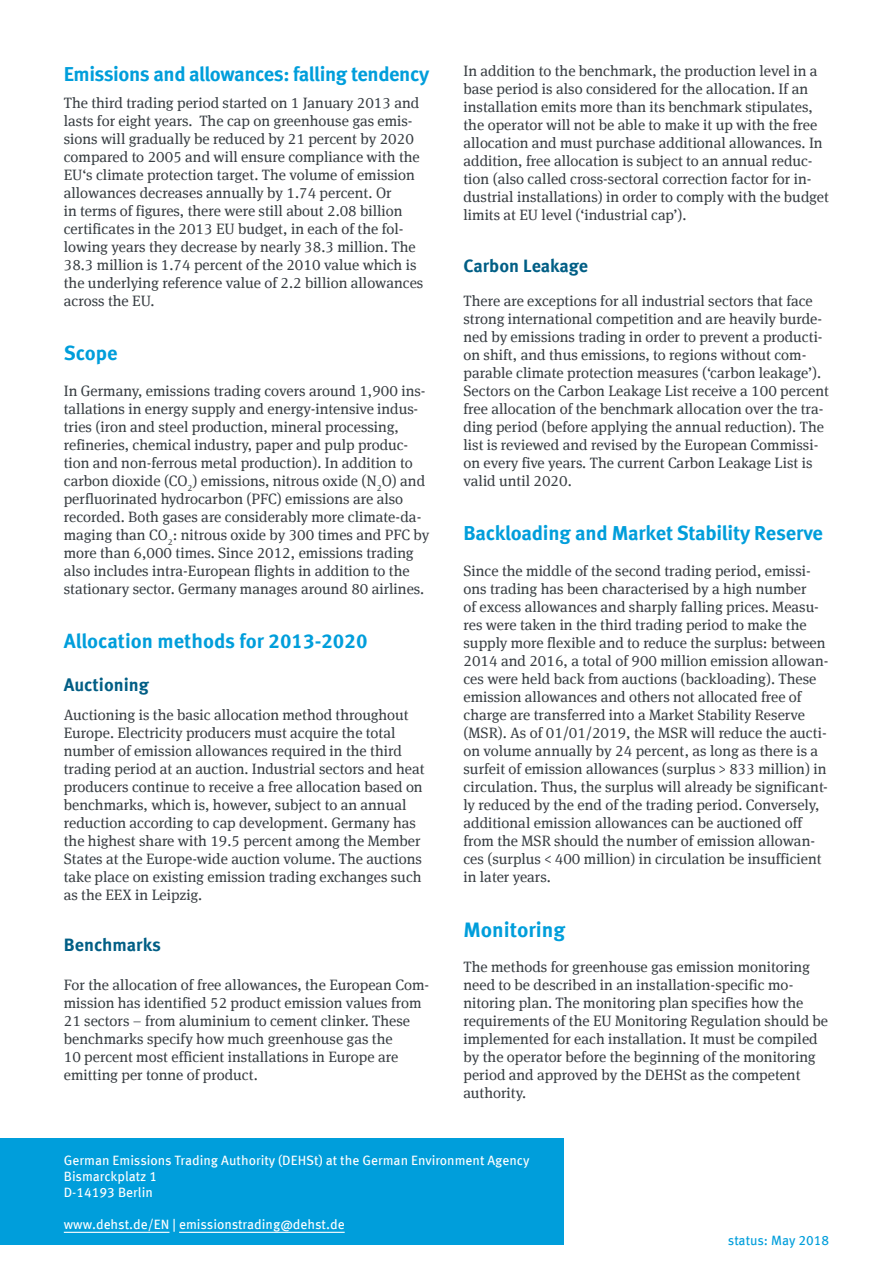
<style>
.page{position:relative;width:893px;height:1263px;background:#fff}
.page>*{position:absolute;margin:0;border:0;box-sizing:border-box;transform-origin:0 0}
.Überschrift_1{font:700 21px "Meta Offc";color:#009edb}
.Überschrift_1-2{font:700 20.25px "Meta Offc";letter-spacing:-.015em;color:#009edb}
.Überschrift_2{font:700 18px "Meta Offc";color:#005e85}
.Fließtext{font:15px/18px "Meta Serif Offc";color:#373d42}
.Rückseite{font:13.5px "Meta Offc";color:#fff}
.Titel{font:13.5px "Meta Offc";letter-spacing:-.005em;color:#009edb}
</style>
<div class="page">
<div style="left:0;top:1138px;width:563px;height:107px;background:#009edb"></div>
<hr style="left:64px;top:1232px;width:105px;height:1px;background:#fff">
<hr style="left:179px;top:1232px;width:166px;height:1px;background:#fff">
<p class="Überschrift_1-2" style="left:64px;top:62px;width:367px">Emissions and allowances: falling tendency</p>
<p class="Fließtext" style="left:64px;top:94px;width:361px">The third trading period started on 1 January 2013 and lasts for eight years. The cap on greenhouse gas emis&shy;sions will gradually be reduced by 21 percent by 2020 compared to 2005 and will ensure compliance with the EU‘s climate protection target. The volume of emission allowances decreases annually by 1.74 percent. Or<br>in terms of figures, there were still about 2.08 billion certificates in the 2013 EU budget, in each of the fol&shy;lowing years they decrease by nearly 38.3 million. The 38.3 million is 1.74 percent of the 2010 value which is the underlying reference value of 2.2 billion allowances across the EU.</p>
<p class="Überschrift_1-2" style="left:64px;top:341px;width:55px">Scope</p>
<p class="Fließtext" style="left:64px;top:382px;width:367px">In Germany, emissions trading covers around 1,900 ins&shy;tallations in energy supply and energy-intensive indus&shy;tries (iron and steel production, mineral processing, refineries, chemical industry, paper and pulp produc&shy;tion and non-ferrous metal production). In addition to carbon dioxide (CO<sub>2</sub>) emissions, nitrous oxide (N<sub>2</sub>O) and perfluorinated hydrocarbon (PFC) emissions are also recorded. Both gases are considerably more climate-da&shy;maging than CO<sub>2</sub>: nitrous oxide by 300 times and PFC by more than 6,000 times. Since 2012, emissions trading also includes intra-European flights in addition to the stationary sector. Germany manages around 80 airlines.</p>
<p class="Überschrift_1-2" style="left:64px;top:629px;width:305px">Allocation methods for 2013-2020</p>
<p class="Überschrift_2" style="left:64px;top:674px;width:87px">Auctioning</p>
<p class="Fließtext" style="left:64px;top:706px;width:362px">Auctioning is the basic allocation method throughout Europe. Electricity producers must acquire the total number of emission allowances required in the third trading period at an auction. Industrial sectors and heat producers continue to receive a free allocation based on benchmarks, which is, however, subject to an annual reduction according to cap development. Germany has the highest share with 19.5 percent among the Member States at the Europe-wide auction volume. The auctions take place on existing emission trading exchanges such as the EEX in Leipzig.</p>
<p class="Überschrift_2" style="left:64px;top:934px;width:99px">Benchmarks</p>
<p class="Fließtext" style="left:64px;top:976px;width:367px">For the allocation of free allowances, the European Com&shy;mission has identified 52 product emission values from 21 sectors – from aluminium to cement clinker. These benchmarks specify how much greenhouse gas the<br>10 percent most efficient installations in Europe are emitting per tonne of product.</p>
<p class="Fließtext" style="left:463px;top:62px;width:367px">In addition to the benchmark, the production level in a base period is also considered for the allocation. If an installation emits more than its benchmark stipulates, the operator will not be able to make it up with the free allocation and must purchase additional allowances. In addition, free allocation is subject to an annual reduc&shy;tion (also called cross-sectoral correction factor for in&shy;dustrial installations) in order to comply with the budget limits at EU level (‘industrial cap’).</p>
<p class="Überschrift_2" style="left:463px;top:255px;width:126px">Carbon Leakage</p>
<p class="Fließtext" style="left:463px;top:292px;width:367px">There are exceptions for all industrial sectors that face strong international competition and are heavily burde&shy;ned by emissions trading in order to prevent a producti&shy;on shift, and thus emissions, to regions without com&shy;parable climate protection measures (‘carbon leakage’).<br>Sectors on the Carbon Leakage List receive a 100 percent free allocation of the benchmark allocation over the tra&shy;ding period (before applying the annual reduction). The list is reviewed and revised by the European Commissi&shy;on every five years. The current Carbon Leakage List is valid until 2020.</p>
<p class="Überschrift_1-2" style="left:463px;top:521px;width:361px">Backloading and Market Stability Reserve</p>
<p class="Fließtext" style="left:463px;top:562px;width:367px">Since the middle of the second trading period, emissi&shy;ons trading has been characterised by a high number<br>of excess allowances and sharply falling prices. Measu&shy;res were taken in the third trading period to make the supply more flexible and to reduce the surplus: between 2014 and 2016, a total of 900 million emission allowan&shy;ces were held back from auctions (backloading). These emission allowances and others not allocated free of charge are transferred into a Market Stability Reserve (MSR). As of 01/01/2019, the MSR will reduce the aucti&shy;on volume annually by 24 percent, as long as there is a surfeit of emission allowances (surplus &gt; 833 million) in circulation. Thus, the surplus will already be significant&shy;ly reduced by the end of the trading period. Conversely, additional emission allowances can be auctioned off from the MSR should the number of emission allowan&shy;ces (surplus &lt; 400 million) in circulation be insufficient in later years.</p>
<p class="Überschrift_1" style="left:463px;top:917px;width:103px">Monitoring</p>
<p class="Fließtext" style="left:463px;top:958px;width:366px">The methods for greenhouse gas emission monitoring need to be described in an installation-specific mo&shy;nitoring plan. The monitoring plan specifies how the requirements of the EU Monitoring Regulation should be implemented for each installation. It must be compiled by the operator before the beginning of the monitoring period and approved by the DEHSt as the competent authority.</p>
<p class="Rückseite" style="left:64px;top:1152px;width:467px">German Emissions Trading Authority (DEHSt) at the German Environment Agency</p>
<p class="Rückseite" style="left:64px;top:1168px;width:95px">Bismarckplatz 1</p>
<p class="Rückseite" style="left:64px;top:1184px;width:91px">D-14193 Berlin</p>
<p class="Rückseite" style="left:64px;top:1217px;width:282px">www.dehst.de/EN | emissionstrading@dehst.de</p>
<p class="Titel" style="left:728px;top:1232px;width:103px">status: May 2018</p>
</div>
